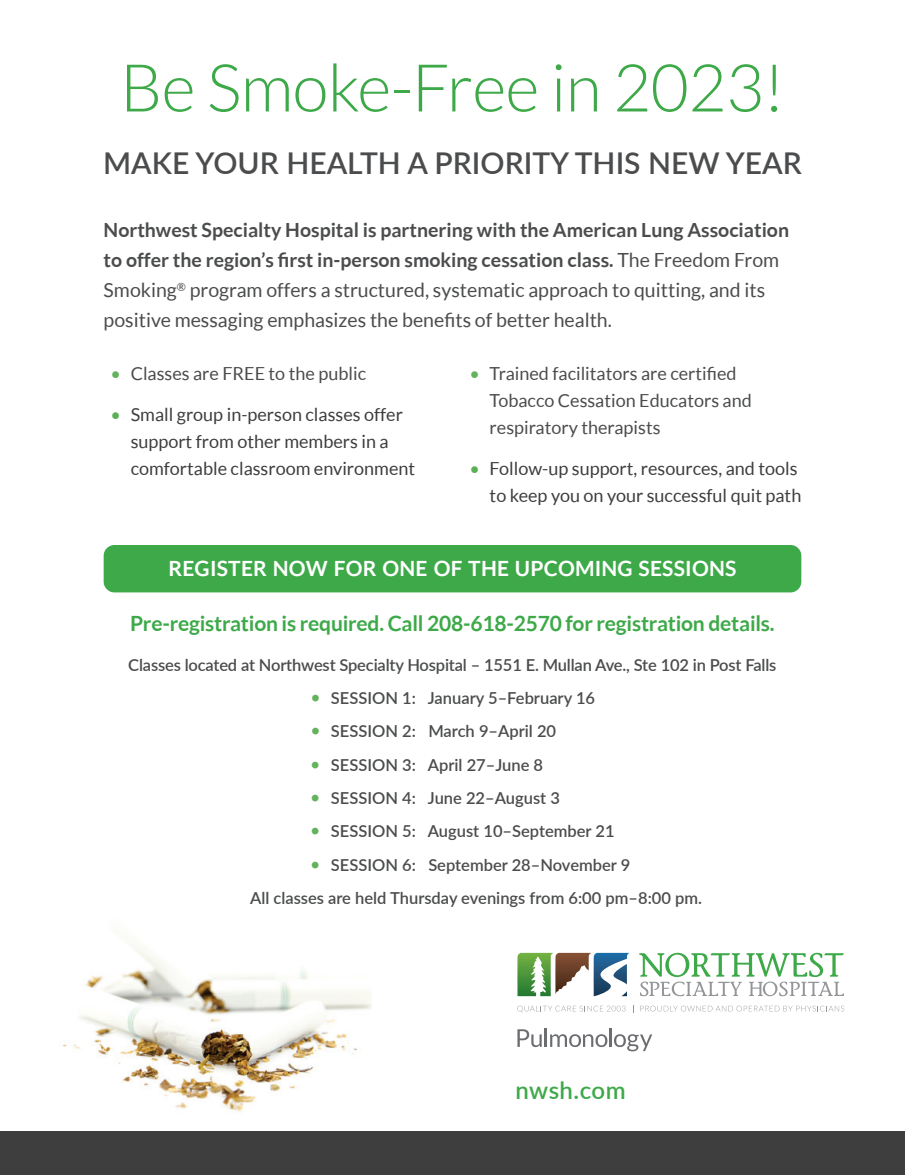
<style>
.page{position:relative;width:905px;height:1175px;background:#fff}
.page>*{position:absolute;margin:0;border:0;box-sizing:border-box;transform-origin:0 0}
.t1{font:300 66px "Lato";letter-spacing:-.01em;color:#3da948}
.t2{font:600 30px "Lato";color:#4b4c4d}
.t3{font:600 24px "Lato";letter-spacing:.015em;color:#3da948}
.t4{font:700 21px "Lato";letter-spacing:-.01em;color:#3da948}
.t5{font:700 21px "Lato";letter-spacing:.01em;color:#fff}
.t6{font:19.5px/30px "Lato";color:#4b4c4d}
.t7{font:18px/27px "Lato";color:#3e3e3f}
.t8{font:18px/27px "Lato";color:#4b4c4d}
.t9{font:600 16.5px/33.3px "Lato";color:#4b4c4d}
.s1{font-weight:700}
.s2{color:#63b35c}
.s3{color:#59b055}
</style>
<div class="page">
<img style="left:62px;top:944px;width:309px;height:169px">
<div style="left:104px;top:545px;width:697px;height:47px;background:#3da948;border-radius:11px"></div>
<svg style="left:517px;top:952px;width:113px;height:44px"></svg>
<svg style="left:639px;top:952px;width:205px;height:44px"></svg>
<svg style="left:517px;top:1005px;width:108px;height:7px"></svg>
<svg style="left:640px;top:1005px;width:204px;height:6px"></svg>
<svg style="left:517px;top:1028px;width:135px;height:23px"></svg>
<div style="left:0;top:1131px;width:904px;height:43px;background:#3e3e3f"></div>
<h1 class="t1" style="left:120px;top:52px;width:666px">Be Smoke-Free in 2023!</h1>
<h2 class="t2" style="left:103px;top:142px;width:700px">MAKE YOUR HEALTH A PRIORITY THIS NEW YEAR</h2>
<p class="t6" style="left:104px;top:215px;width:687px"><span class="s1">Northwest Specialty Hospital is partnering with the American Lung Association to offer the region’s first in-person smoking cessation class.</span> The Freedom From Smoking<sup>®</sup> program offers a structured, systematic approach to quitting, and its positive messaging emphasizes the benefits of better health.</p>
<p class="t8" style="left:110px;top:360px;width:257px"><span class="s2">•</span> Classes are FREE to the public</p>
<p class="t7" style="left:131px;top:400px;width:286px;text-indent:-20px"><span class="s3">•</span> Small group in-person classes offer support from other members in a comfortable classroom environment</p>
<p class="t8" style="left:489px;top:360px;width:264px;text-indent:-20px"><span class="s2">•</span> Trained facilitators are certified<br>Tobacco Cessation Educators and respiratory therapists</p>
<p class="t7" style="left:469px;top:454px;width:333px;text-align:right"><span class="s3">•</span> Follow-up support, resources, and tools to keep you on your successful quit path</p>
<p class="t5" style="left:168px;top:556px;width:569px">REGISTER NOW FOR ONE OF THE UPCOMING SESSIONS</p>
<p class="t4" style="left:130px;top:611px;width:646px">Pre-registration is required. Call 208-618-2570 for registration details.</p>
<p class="t9" style="left:128px;top:647px;width:649px">Classes located at Northwest Specialty Hospital – 1551 E. Mullan Ave., Ste 102 in Post Falls</p>
<p class="t9" style="left:311px;top:680px;width:286px"><span class="s2">•</span> SESSION 1: January 5–February 16</p>
<p class="t9" style="left:311px;top:714px;width:247px"><span class="s2">•</span> SESSION 2: March 9–April 20</p>
<p class="t9" style="left:310px;top:747px;width:234px"><span class="s2">•</span> SESSION 3: April 27–June 8</p>
<p class="t9" style="left:310px;top:780px;width:251px"><span class="s2">•</span> SESSION 4: June 22–August 3</p>
<p class="t9" style="left:310px;top:814px;width:305px"><span class="s2">•</span> SESSION 5: August 10–September 21</p>
<p class="t9" style="left:250px;top:847px;width:453px;text-indent:61px"><span class="s2">•</span> SESSION 6: September 28–November 9<br>All classes are held Thursday evenings from 6:00 pm–8:00 pm.</p>
<h3 class="t3" style="left:515px;top:1072px;width:112px">nwsh.com</h3>
</div>
